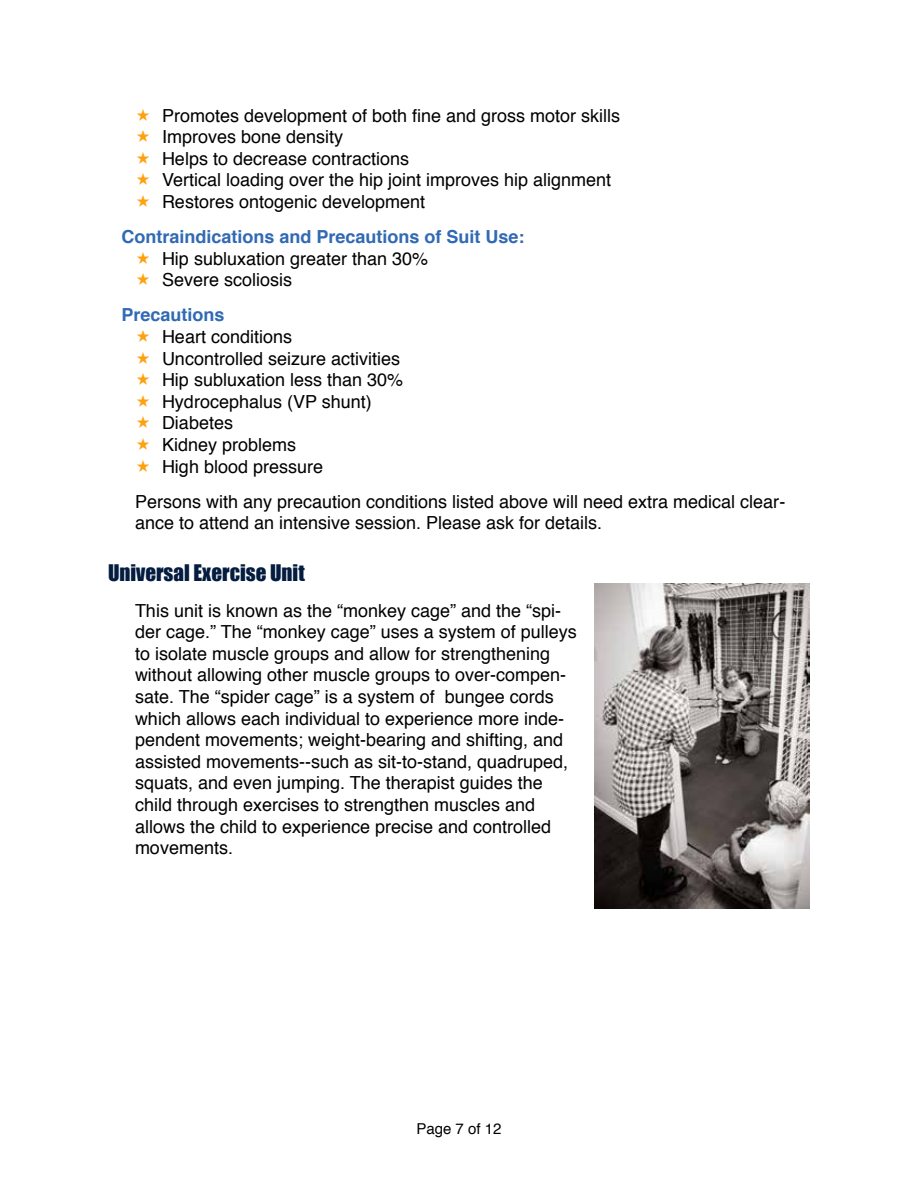
<style>
.page{position:relative;width:918px;height:1188px;background:#fff}
.page>*{position:absolute;margin:0;border:0;box-sizing:border-box;transform-origin:0 0}
.t1{font:21px "Impact";color:#031c3f}
.t2{font:18px/21.6px "Helvetica";color:#000}
.t3{font:700 18px "Helvetica";color:#316ab3}
.t4{font:15px "Helvetica";color:#000}
</style>
<div class="page">
<img style="left:594px;top:584px;width:216px;height:324px">
<p class="t2" style="left:162px;top:105px;width:460px">Promotes development of both fine and gross motor skills Improves bone density<br>Helps to decrease contractions<br>Vertical loading over the hip joint improves hip alignment Restores ontogenic development</p>
<p class="t3" style="left:122px;top:222px;width:405px">Contraindications and Precautions of Suit Use:</p>
<p class="t2" style="left:162px;top:248px;width:268px">Hip subluxation greater than 30%<br>Severe scoliosis</p>
<p class="t3" style="left:122px;top:300px;width:105px">Precautions</p>
<p class="t2" style="left:162px;top:326px;width:243px">Heart conditions<br>Uncontrolled seizure activities<br>Hip subluxation less than 30%<br>Hydrocephalus (VP shunt)<br>Diabetes<br>Kidney problems<br>High blood pressure</p>
<p class="t2" style="left:135px;top:491px;width:652px">Persons with any precaution conditions listed above will need extra medical clear&shy;ance to attend an intensive session. Please ask for details.</p>
<p class="t1" style="left:108px;top:557px;width:198px">Universal Exercise Unit</p>
<p class="t2" style="left:135px;top:600px;width:443px">This unit is known as the “monkey cage” and the “spi&shy;der cage.” The “monkey cage” uses a system of pulleys to isolate muscle groups and allow for strengthening without allowing other muscle groups to over-compen&shy;sate. The “spider cage” is a system of bungee cords which allows each individual to experience more inde&shy;pendent movements; weight-bearing and shifting, and assisted movements--such as sit-to-stand, quadruped, squats, and even jumping. The therapist guides the child through exercises to strengthen muscles and allows the child to experience precise and controlled movements.</p>
<p class="t4" style="left:416px;top:1117px;width:87px">Page 7 of 12</p>
</div>
